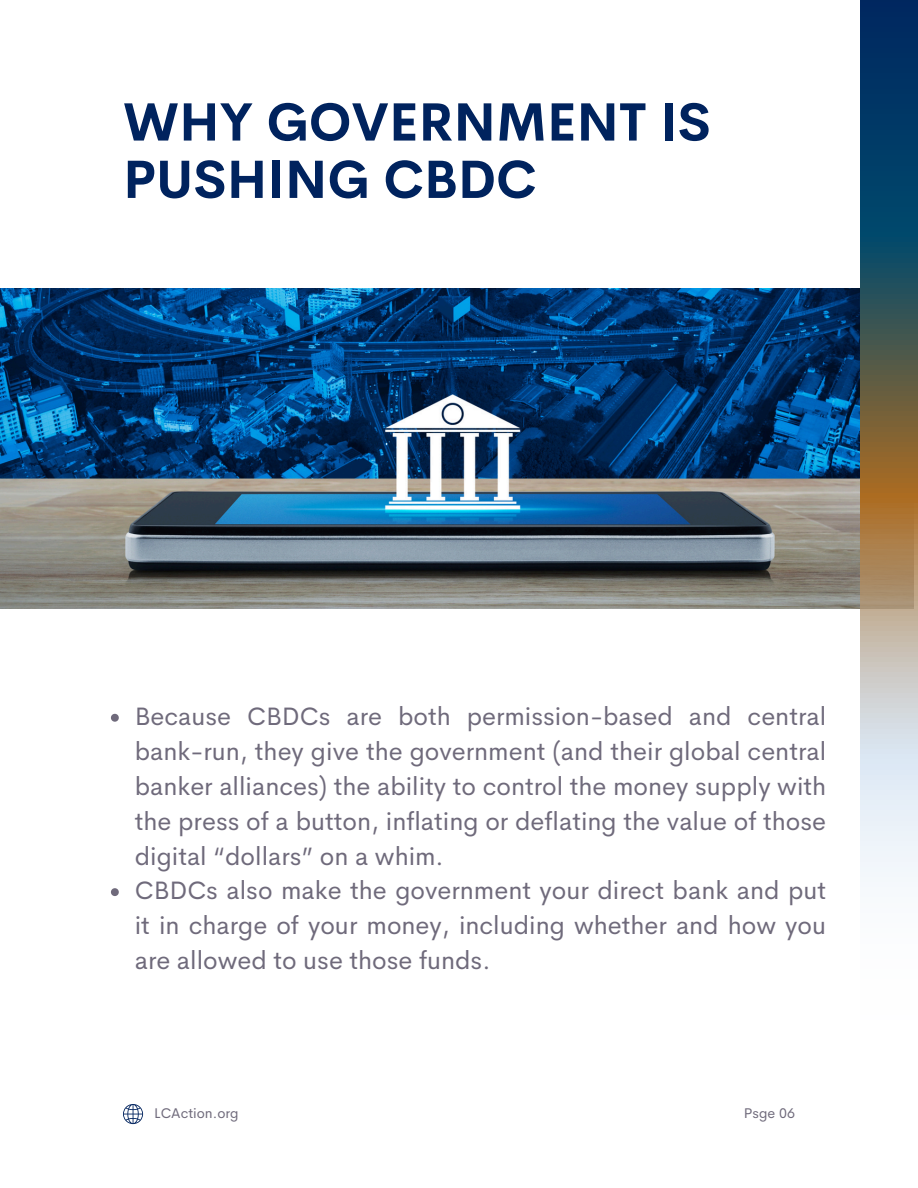
<style>
.page{position:relative;width:918px;height:1188px;background:#fff}
.page>*{position:absolute;margin:0;border:0;box-sizing:border-box;transform-origin:0 0}
.t1{font:700 52.8px/57.3px "Cerebri Sans";color:#00235e}
.t2{font:25.35px/34.8px "Cerebri Sans";color:#6f6a7b;text-align:justify}
.t3{font:14.1px "Cerebri Sans";color:#6f6a7b}
</style>
<div class="page">
<img style="left:0;top:288px;width:860px;height:321px">
<svg style="left:123px;top:1104px;width:20px;height:20px"></svg>
<svg style="left:860px;top:0;width:58px;height:882px;background:#727e7e"></svg>
<svg style="left:111px;top:714px;width:8px;height:8px"></svg>
<svg style="left:111px;top:888px;width:8px;height:8px"></svg>
<h1 class="t1" style="left:123px;top:93px;width:589px">WHY GOVERNMENT IS<br>PUSHING CBDC</h1>
<p class="t2" style="left:135px;top:699px;width:693px">Because CBDCs are both permission-based and central bank-run, they give the government (and their global central banker alliances) the ability to control the money supply with the press of a button, inflating or deflating the value of those digital “dollars” on a whim.</p>
<p class="t2" style="left:135px;top:873px;width:693px">CBDCs also make the government your direct bank and put it in charge of your money, including whether and how you are allowed to use those funds.</p>
<p class="t3" style="left:154px;top:1104px;width:86px">LCAction.org</p>
<p class="t3" style="left:744px;top:1104px;width:53px">Psge 06</p>
</div>
